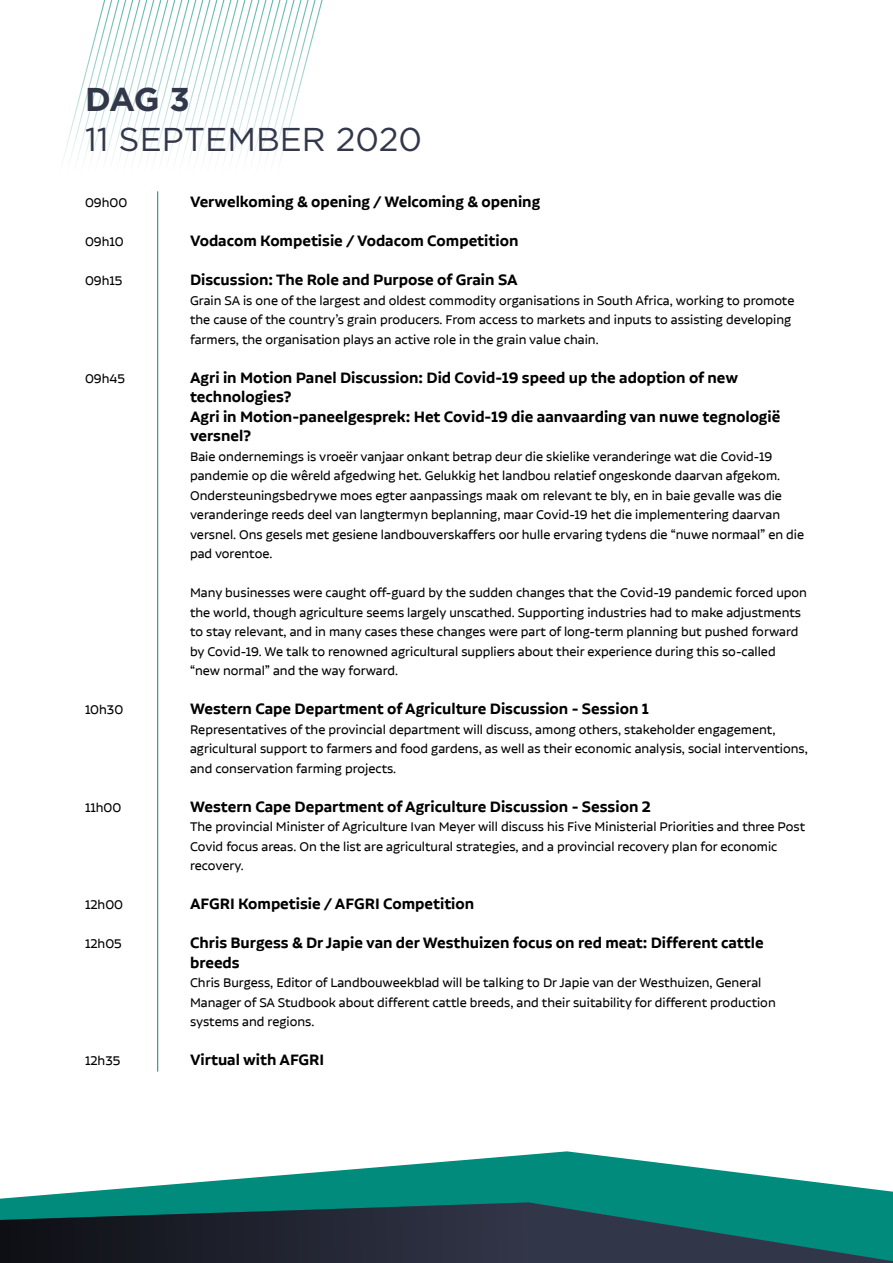
<style>
.page{position:relative;width:893px;height:1263px;background:#fff}
.page>*{position:absolute;margin:0;border:0;box-sizing:border-box;transform-origin:0 0}
.t1{font:33px "Gotham";color:#33374a}
.t2{font:700 33px "Gotham";color:#33374a}
.t3{font:600 18px/19.5px "Alvar Essential";color:#000}
.t4{font:15px/19.5px "Alvar Essential";color:#000}
</style>
<div class="page">
<svg style="left:62px;top:0;width:261px;height:296px"></svg>
<hr style="left:157px;top:191px;width:1px;height:880px;background:#008b7d">
<svg style="left:0;top:1151px;width:893px;height:51px;fill:#008b7d"></svg>
<svg style="left:0;top:1202px;width:893px;height:61px;background:#1b454b"></svg>
<h1 class="t2" style="left:85px;top:78px;width:107px">DAG 3</h1>
<h1 class="t1" style="left:85px;top:118px;width:339px">11 SEPTEMBER 2020</h1>
<p class="t4" style="left:85px;top:193px;width:44px">09h00</p>
<p class="t3" style="left:190px;top:192px;width:352px">Verwelkoming &amp; opening / Welcoming &amp; opening</p>
<p class="t4" style="left:85px;top:232px;width:40px">09h10</p>
<p class="t3" style="left:190px;top:231px;width:330px">Vodacom Kompetisie / Vodacom Competition</p>
<p class="t4" style="left:85px;top:271px;width:39px">09h15</p>
<p class="t3" style="left:190px;top:270px;width:329px">Discussion: The Role and Purpose of Grain SA</p>
<p class="t4" style="left:190px;top:290px;width:606px">Grain SA is one of the largest and oldest commodity organisations in South Africa, working to promote the cause of the country’s grain producers. From access to markets and inputs to assisting developing farmers, the organisation plays an active role in the grain value chain.</p>
<p class="t4" style="left:85px;top:368px;width:41px">09h45</p>
<p class="t3" style="left:190px;top:367px;width:592px">Agri in Motion Panel Discussion: Did Covid-19 speed up the adoption of new technologies?<br>Agri in Motion-paneelgesprek: Het Covid-19 die aanvaarding van nuwe tegnologië versnel?</p>
<p class="t4" style="left:190px;top:446px;width:616px">Baie ondernemings is vroeër vanjaar onkant betrap deur die skielike veranderinge wat die Covid-19 pandemie op die wêreld afgedwing het. Gelukkig het landbou relatief ongeskonde daarvan afgekom.<br>Ondersteuningsbedrywe moes egter aanpassings maak om relevant te bly, en in baie gevalle was die veranderinge reeds deel van langtermyn beplanning, maar Covid-19 het die implementering daarvan versnel. Ons gesels met gesiene landbouverskaffers oor hulle ervaring tydens die “nuwe normaal” en die pad vorentoe.</p>
<p class="t4" style="left:190px;top:583px;width:618px">Many businesses were caught off-guard by the sudden changes that the Covid-19 pandemic forced upon the world, though agriculture seems largely unscathed. Supporting industries had to make adjustments to stay relevant, and in many cases these changes were part of long-term planning but pushed forward by Covid-19. We talk to renowned agricultural suppliers about their experience during this so-called “new normal” and the way forward.</p>
<p class="t4" style="left:85px;top:700px;width:40px">10h30</p>
<p class="t3" style="left:190px;top:699px;width:460px">Western Cape Department of Agriculture Discussion - Session 1</p>
<p class="t4" style="left:190px;top:719px;width:619px">Representatives of the provincial department will discuss, among others, stakeholder engagement, agricultural support to farmers and food gardens, as well as their economic analysis, social interventions, and conservation farming projects.</p>
<p class="t4" style="left:85px;top:797px;width:38px">11h00</p>
<p class="t3" style="left:190px;top:796px;width:462px">Western Cape Department of Agriculture Discussion - Session 2</p>
<p class="t4" style="left:190px;top:817px;width:617px">The provincial Minister of Agriculture Ivan Meyer will discuss his Five Ministerial Priorities and three Post<br>Covid focus areas. On the list are agricultural strategies, and a provincial recovery plan for economic recovery.</p>
<p class="t4" style="left:85px;top:895px;width:40px">12h00</p>
<p class="t3" style="left:190px;top:894px;width:286px">AFGRI Kompetisie / AFGRI Competition</p>
<p class="t4" style="left:85px;top:934px;width:38px">12h05</p>
<p class="t3" style="left:190px;top:933px;width:575px">Chris Burgess &amp; Dr Japie van der Westhuizen focus on red meat: Different cattle breeds</p>
<p class="t4" style="left:190px;top:973px;width:587px">Chris Burgess, Editor of Landbouweekblad will be talking to Dr Japie van der Westhuizen, General<br>Manager of SA Studbook about different cattle breeds, and their suitability for different production systems and regions.</p>
<p class="t4" style="left:85px;top:1051px;width:37px">12h35</p>
<p class="t3" style="left:190px;top:1050px;width:136px">Virtual with AFGRI</p>
</div>
